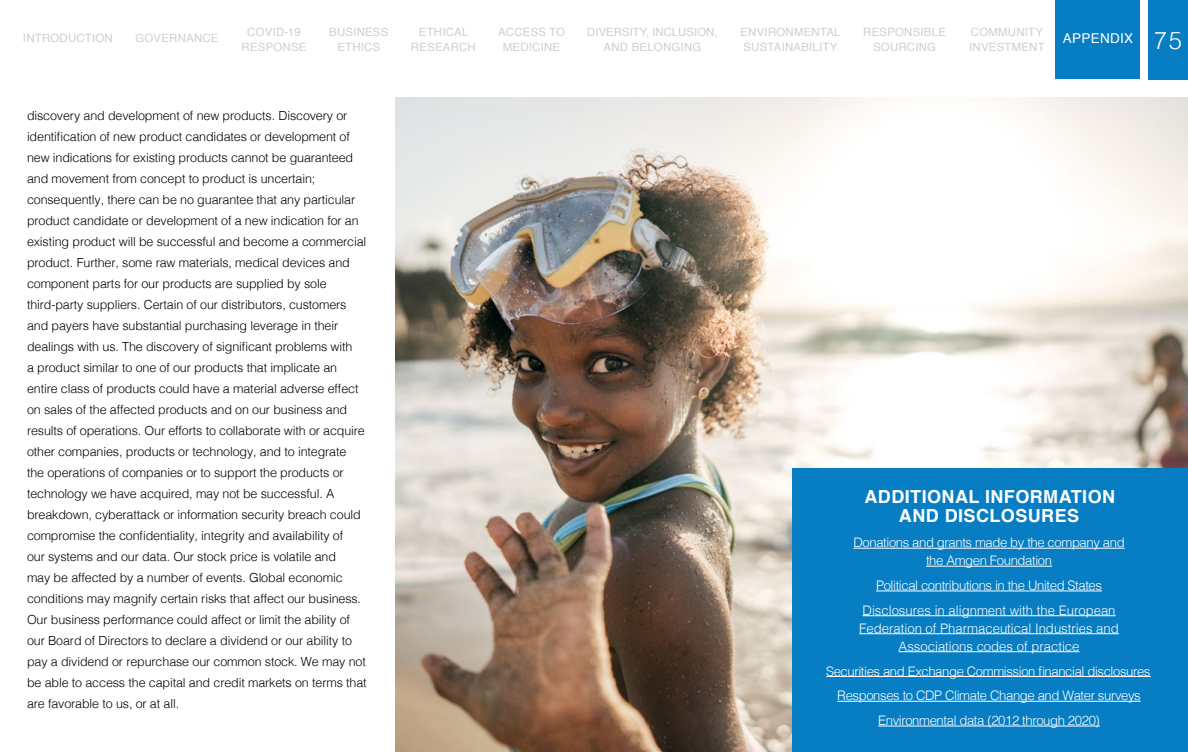
<style>
.page{position:relative;width:1188px;height:752px;background:#fff}
.page>*{position:absolute;margin:0;border:0;box-sizing:border-box;transform-origin:0 0}
.t1{font:300 24px "Helvetica";color:#fff}
.t2{font:700 18px/19.5px "Helvetica";letter-spacing:.025em;color:#fff;text-align:center}
.t3{font:13.5px "Helvetica";letter-spacing:.02em;color:#fff}
.t4{font:300 13.2px/24.8px "Helvetica";letter-spacing:-.03em;color:#fff;text-align:center}
.t5{font:300 13.2px/18px "Helvetica";color:#fff;text-align:center}
.t6{font:300 12.6px/21px "Helvetica";letter-spacing:-.01em;color:#000}
.t7{font:11.4px/15px "Helvetica";letter-spacing:.02em;color:#cdcfd0;text-align:center}
.t8{font:11.4px/15px "Helvetica";color:#cdcfd0;text-align:center}
</style>
<div class="page">
<div style="left:1148px;top:0;width:40px;height:79px;background:#077ec3"></div>
<img style="left:396px;top:97px;width:792px;height:655px">
<div style="left:792px;top:469px;width:396px;height:283px;background:#077ec3"></div>
<hr style="left:853px;top:548px;width:272px;height:1px;background:#fff">
<hr style="left:926px;top:566px;width:126px;height:1px;background:#fff">
<hr style="left:876px;top:590px;width:226px;height:1px;background:#fff">
<hr style="left:863px;top:615px;width:253px;height:1px;background:#fff">
<hr style="left:859px;top:633px;width:260px;height:1px;background:#fff">
<hr style="left:899px;top:651px;width:181px;height:1px;background:#fff">
<hr style="left:826px;top:676px;width:325px;height:1px;background:#fff">
<hr style="left:837px;top:701px;width:304px;height:1px;background:#fff">
<hr style="left:878px;top:725px;width:222px;height:1px;background:#fff">
<div style="left:1056px;top:0;width:84px;height:79px;background:#077ec3"></div>
<p class="t7" style="left:242px;top:25px;width:66px">COVID-19<br>RESPONSE</p>
<p class="t7" style="left:329px;top:25px;width:61px">BUSINESS<br>ETHICS</p>
<p class="t7" style="left:411px;top:25px;width:66px">ETHICAL<br>RESEARCH</p>
<p class="t7" style="left:498px;top:25px;width:68px">ACCESS TO<br>MEDICINE</p>
<p class="t8" style="left:587px;top:25px;width:132px">DIVERSITY, INCLUSION,<br>AND BELONGING</p>
<p class="t7" style="left:740px;top:25px;width:102px;text-align:left">ENVIRONMENTAL<br>SUSTAINABILITY</p>
<p class="t7" style="left:863px;top:25px;width:84px">RESPONSIBLE<br>SOURCING</p>
<p class="t7" style="left:969px;top:25px;width:77px;text-align:left">COMMUNITY<br>INVESTMENT</p>
<p class="t7" style="left:23px;top:31px;width:91px">INTRODUCTION</p>
<p class="t7" style="left:135px;top:31px;width:85px">GOVERNANCE</p>
<p class="t3" style="left:1063px;top:27px;width:72px">APPENDIX</p>
<h1 class="t1" style="left:1154px;top:20px;width:30px">75</h1>
<p class="t6" style="left:27px;top:104px;width:341px">discovery and development of new products. Discovery or identification of new product candidates or development of new indications for existing products cannot be guaranteed and movement from concept to product is uncertain; consequently, there can be no guarantee that any particular product candidate or development of a new indication for an existing product will be successful and become a commercial product. Further, some raw materials, medical devices and component parts for our products are supplied by sole third-party suppliers. Certain of our distributors, customers and payers have substantial purchasing leverage in their dealings with us. The discovery of significant problems with<br>a product similar to one of our products that implicate an entire class of products could have a material adverse effect on sales of the affected products and on our business and results of operations. Our efforts to collaborate with or acquire other companies, products or technology, and to integrate the operations of companies or to support the products or technology we have acquired, may not be successful. A breakdown, cyberattack or information security breach could compromise the confidentiality, integrity and availability of<br>our systems and our data. Our stock price is volatile and<br>may be affected by a number of events. Global economic conditions may magnify certain risks that affect our business.<br>Our business performance could affect or limit the ability of our Board of Directors to declare a dividend or our ability to pay a dividend or repurchase our common stock. We may not be able to access the capital and credit markets on terms that are favorable to us, or at all.</p>
<h2 class="t2" style="left:864px;top:487px;width:252px">ADDITIONAL INFORMATION<br>AND DISCLOSURES</h2>
<p class="t4" style="left:853px;top:532px;width:273px;line-height:18px">Donations and grants made by the company and the Amgen Foundation</p>
<p class="t4" style="left:863px;top:572px;width:255px">Political contributions in the United States<br>Disclosures in alignment with the European</p>
<p class="t5" style="left:859px;top:618px;width:261px">Federation of Pharmaceutical Industries and<br>Associations codes of practice</p>
<p class="t4" style="left:826px;top:657px;width:326px">Securities and Exchange Commission financial disclosures<br>Responses to CDP Climate Change and Water surveys<br>Environmental data (2012 through 2020)</p>
</div>
